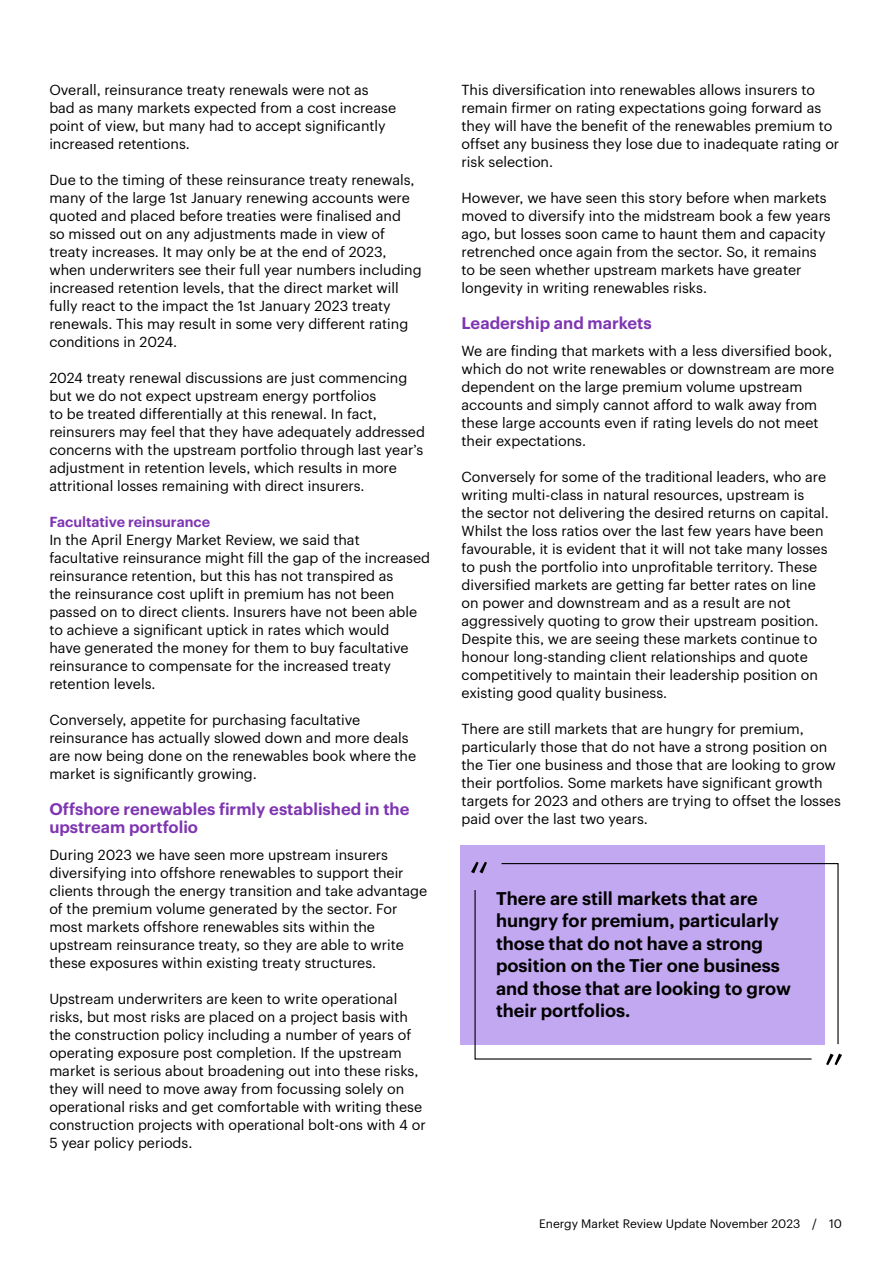
<style>
.page{position:relative;width:893px;height:1263px;background:#fff}
.page>*{position:absolute;margin:0;border:0;box-sizing:border-box;transform-origin:0 0}
.t1{font:600 18px/22.5px "Graphik";color:#000}
.t2{font:600 16.5px/18px "Graphik";color:#7f35b2}
.t3{font:14.25px/18px "Graphik";color:#000}
.t4{font:600 14.25px "Graphik";color:#7f35b2}
.t5{font:12px "Graphik";color:#000}
</style>
<div class="page">
<div style="left:460px;top:845px;width:364px;height:199px;background:#c2a8f0"></div>
<svg style="left:474px;top:890px;width:338px;height:170px"></svg>
<svg style="left:500px;top:862px;width:339px;height:183px"></svg>
<svg style="left:471px;top:862px;width:16px;height:11px"></svg>
<svg style="left:826px;top:1053px;width:16px;height:12px"></svg>
<p class="t3" style="left:49px;top:80px;width:348px">Overall, reinsurance treaty renewals were not as bad as many markets expected from a cost increase point of view, but many had to accept significantly increased retentions.</p>
<p class="t3" style="left:49px;top:170px;width:374px">Due to the timing of these reinsurance treaty renewals, many of the large 1st January renewing accounts were quoted and placed before treaties were finalised and<br>so missed out on any adjustments made in view of treaty increases. It may only be at the end of 2023, when underwriters see their full year numbers including increased retention levels, that the direct market will fully react to the impact the 1st January 2023 treaty renewals. This may result in some very different rating conditions in 2024.</p>
<p class="t3" style="left:49px;top:368px;width:377px">2024 treaty renewal discussions are just commencing but we do not expect upstream energy portfolios<br>to be treated differentially at this renewal. In fact, reinsurers may feel that they have adequately addressed concerns with the upstream portfolio through last year’s adjustment in retention levels, which results in more attritional losses remaining with direct insurers.</p>
<p class="t4" style="left:49px;top:511px;width:162px">Facultative reinsurance</p>
<p class="t3" style="left:49px;top:530px;width:382px">In the April Energy Market Review, we said that facultative reinsurance might fill the gap of the increased reinsurance retention, but this has not transpired as<br>the reinsurance cost uplift in premium has not been passed on to direct clients. Insurers have not been able to achieve a significant uptick in rates which would<br>have generated the money for them to buy facultative reinsurance to compensate for the increased treaty retention levels.</p>
<p class="t3" style="left:49px;top:710px;width:368px">Conversely, appetite for purchasing facultative reinsurance has actually slowed down and more deals are now being done on the renewables book where the market is significantly growing.</p>
<p class="t2" style="left:49px;top:799px;width:362px">Offshore renewables firmly established in the upstream portfolio</p>
<p class="t3" style="left:49px;top:845px;width:379px">During 2023 we have seen more upstream insurers diversifying into offshore renewables to support their clients through the energy transition and take advantage of the premium volume generated by the sector. For most markets offshore renewables sits within the upstream reinsurance treaty, so they are able to write these exposures within existing treaty structures.</p>
<p class="t3" style="left:49px;top:989px;width:378px">Upstream underwriters are keen to write operational risks, but most risks are placed on a project basis with the construction policy including a number of years of operating exposure post completion. If the upstream market is serious about broadening out into these risks, they will need to move away from focussing solely on operational risks and get comfortable with writing these construction projects with operational bolt-ons with 4 or 5 year policy periods.</p>
<p class="t3" style="left:462px;top:80px;width:379px">This diversification into renewables allows insurers to remain firmer on rating expectations going forward as they will have the benefit of the renewables premium to offset any business they lose due to inadequate rating or risk selection.</p>
<p class="t3" style="left:462px;top:188px;width:371px">However, we have seen this story before when markets moved to diversify into the midstream book a few years ago, but losses soon came to haunt them and capacity retrenched once again from the sector. So, it remains to be seen whether upstream markets have greater longevity in writing renewables risks.</p>
<p class="t2" style="left:462px;top:313px;width:192px">Leadership and markets</p>
<p class="t3" style="left:462px;top:341px;width:374px">We are finding that markets with a less diversified book, which do not write renewables or downstream are more dependent on the large premium volume upstream accounts and simply cannot afford to walk away from these large accounts even if rating levels do not meet their expectations.</p>
<p class="t3" style="left:462px;top:467px;width:369px">Conversely for some of the traditional leaders, who are writing multi-class in natural resources, upstream is the sector not delivering the desired returns on capital.<br>Whilst the loss ratios over the last few years have been favourable, it is evident that it will not take many losses to push the portfolio into unprofitable territory. These diversified markets are getting far better rates on line on power and downstream and as a result are not aggressively quoting to grow their upstream position.<br>Despite this, we are seeing these markets continue to honour long-standing client relationships and quote competitively to maintain their leadership position on existing good quality business.</p>
<p class="t3" style="left:462px;top:719px;width:381px">There are still markets that are hungry for premium, particularly those that do not have a strong position on the Tier one business and those that are looking to grow their portfolios. Some markets have significant growth targets for 2023 and others are trying to offset the losses paid over the last two years.</p>
<p class="t1" style="left:496px;top:885px;width:296px">There are still markets that are hungry for premium, particularly those that do not have a strong position on the Tier one business and those that are looking to grow their portfolios.</p>
<p class="t5" style="left:539px;top:1215px;width:304px">Energy Market Review Update November 2023 / 10</p>
</div>
